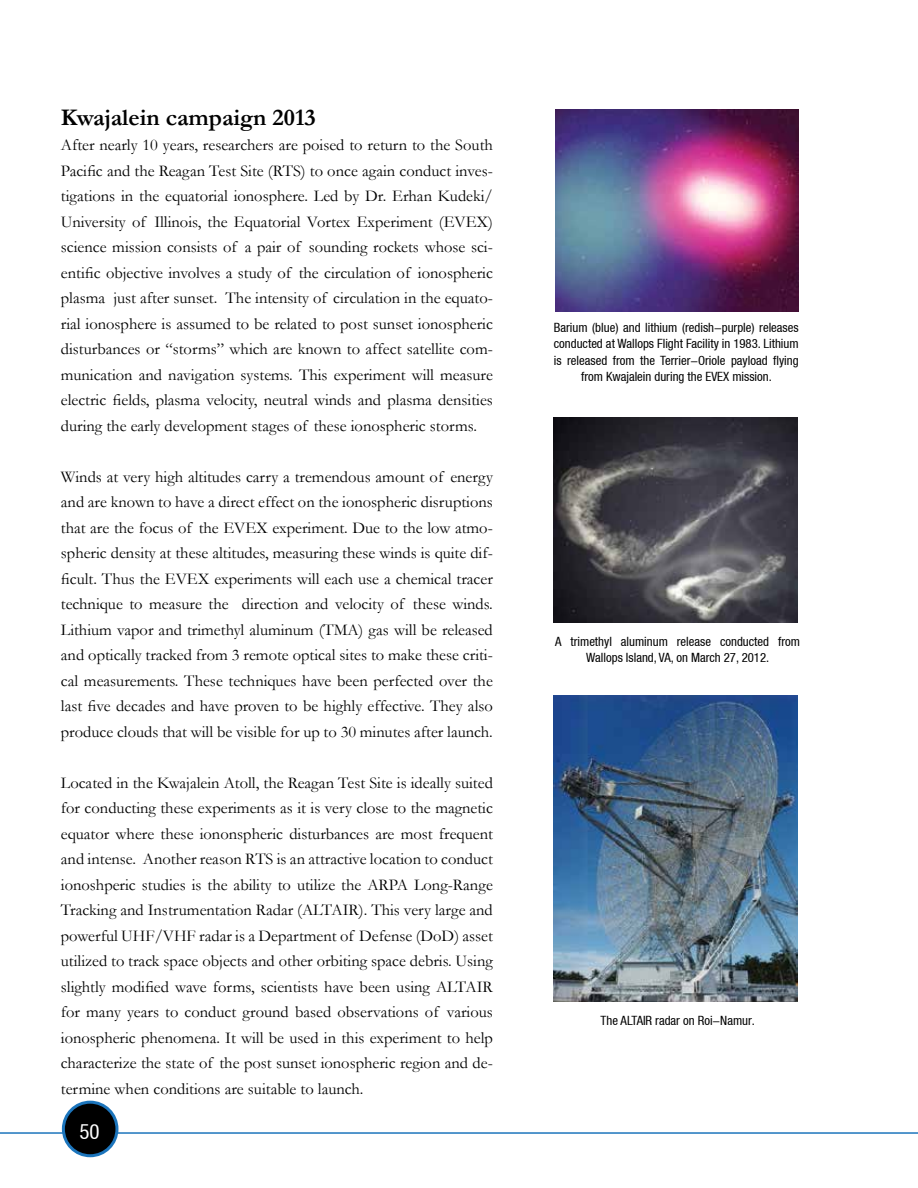
<style>
.page{position:relative;width:918px;height:1188px;background:#fff}
.page>*{position:absolute;margin:0;border:0;box-sizing:border-box;transform-origin:0 0}
.t1{font:700 24px "Garamond";color:#000}
.t2{font:condensed 21px "Helvetica Neue LT";color:#fff}
.t3{font:16.5px/25.5px "Garamond";color:#000;text-align:justify}
.t4{font:condensed 12.75px/16.5px "Helvetica Neue LT";color:#000;text-align:center}
</style>
<div class="page">
<hr style="left:0;top:1132px;width:918px;height:2px;background:#1c75bc">
<div style="left:63px;top:1102px;width:54px;height:54px;background:#000;border-radius:50%"></div>
<div style="left:62px;top:1101px;width:56px;height:56px;border:3px solid #1c75bc;border-radius:50%"></div>
<img style="left:555px;top:109px;width:244px;height:203px">
<img style="left:554px;top:418px;width:243px;height:205px">
<img style="left:554px;top:696px;width:243px;height:305px">
<h1 class="t1" style="left:61px;top:101px;width:256px">Kwajalein campaign 2013</h1>
<p class="t3" style="left:61px;top:132px;width:434px">After nearly 10 years, researchers are poised to return to the South Pacific and the Reagan Test Site (RTS) to once again conduct inves&shy;tigations in the equatorial ionosphere. Led by Dr. Erhan Kudeki/ University of Illinois, the Equatorial Vortex Experiment (EVEX) science mission consists of a pair of sounding rockets whose sci&shy;entific objective involves a study of the circulation of ionospheric plasma just after sunset. The intensity of circulation in the equato&shy;rial ionosphere is assumed to be related to post sunset ionospheric disturbances or “storms” which are known to affect satellite com&shy;munication and navigation systems. This experiment will measure electric fields, plasma velocity, neutral winds and plasma densities during the early development stages of these ionospheric storms.</p>
<p class="t3" style="left:61px;top:463px;width:434px">Winds at very high altitudes carry a tremendous amount of energy and are known to have a direct effect on the ionospheric disruptions that are the focus of the EVEX experiment. Due to the low atmo&shy;spheric density at these altitudes, measuring these winds is quite dif&shy;ficult. Thus the EVEX experiments will each use a chemical tracer technique to measure the direction and velocity of these winds.<br>Lithium vapor and trimethyl aluminum (TMA) gas will be released and optically tracked from 3 remote optical sites to make these criti&shy;cal measurements. These techniques have been perfected over the last five decades and have proven to be highly effective. They also produce clouds that will be visible for up to 30 minutes after launch.</p>
<p class="t3" style="left:61px;top:769px;width:434px">Located in the Kwajalein Atoll, the Reagan Test Site is ideally suited for conducting these experiments as it is very close to the magnetic equator where these iononspheric disturbances are most frequent and intense. Another reason RTS is an attractive location to conduct ionoshperic studies is the ability to utilize the ARPA Long-Range Tracking and Instrumentation Radar (ALTAIR). This very large and powerful UHF/VHF radar is a Department of Defense (DoD) asset utilized to track space objects and other orbiting space debris. Using slightly modified wave forms, scientists have been using ALTAIR for many years to conduct ground based observations of various ionospheric phenomena. It will be used in this experiment to help characterize the state of the post sunset ionospheric region and de&shy;termine when conditions are suitable to launch.</p>
<p class="t2" style="left:80px;top:1119px;width:22px">50</p>
<p class="t4" style="left:554px;top:319px;width:246px">Barium (blue) and lithium (redish-purple) releases conducted at Wallops Flight Facility in 1983. Lithium is released from the Terrier-Oriole payload flying from Kwajalein during the EVEX mission.</p>
<p class="t4" style="left:555px;top:633px;width:246px">A trimethyl aluminum release conducted from<br>Wallops Island, VA, on March 27, 2012.</p>
<p class="t4" style="left:601px;top:1012px;width:156px">The ALTAIR radar on Roi-Namur.</p>
</div>
